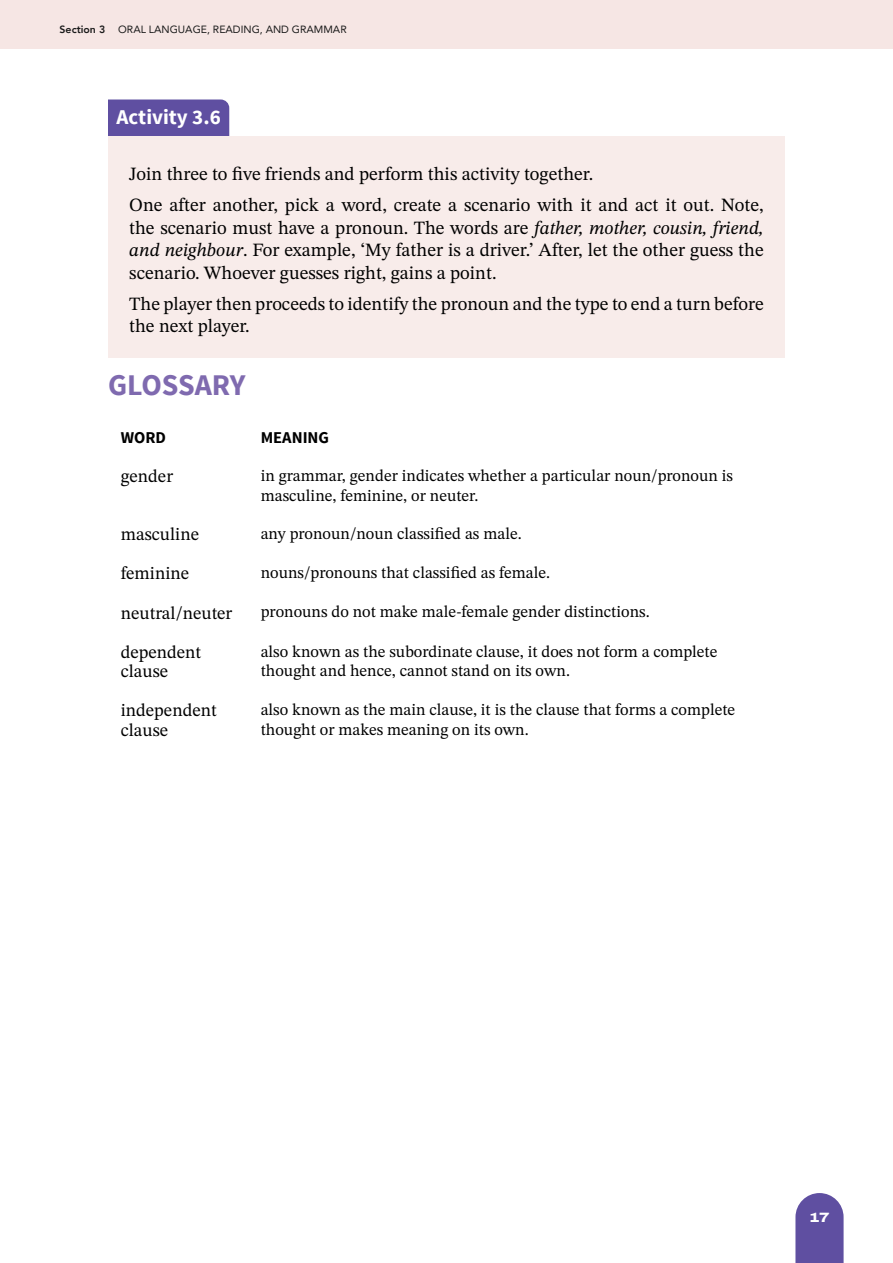
<style>
.page{position:relative;width:893px;height:1263px;background:#fff}
.page>*{position:absolute;margin:0;border:0;box-sizing:border-box;transform-origin:0 0}
.t1{font:700 30px "Source Sans Pro";color:#7f6aaf}
.t2{font:700 21px "Source Sans Pro";color:#fff}
.t3{font:18.75px/22.5px "STIX Two Text";color:#000}
.t4{font:18px/19.5px "STIX Two Text";color:#000}
.t5{font:16.5px/19.5px "STIX Two Text";color:#000}
.t6{font:700 16.5px "Source Sans Pro";color:#000}
.t7{font:800 13.5px "Archivo Expanded";color:#fff}
.t8{font:10.5px "Avenir";color:#1a1a1a}
.s1{font-weight:800}
.s2{font-style:italic}
</style>
<div class="page">
<div style="left:0;top:0;width:893px;height:49px;background:#f6e6e4"></div>
<svg style="left:795px;top:1193px;width:49px;height:70px;background:#6d5fa9"></svg>
<div style="left:108px;top:99px;width:121px;height:38px;background:#5f4fa1"></div>
<div style="left:108px;top:137px;width:677px;height:69px;background:#f8ecea"></div>
<div style="left:108px;top:168px;width:677px;height:136px;background:#f8ecea"></div>
<div style="left:108px;top:266px;width:677px;height:92px;background:#f8ecea"></div>
<p class="t8" style="left:60px;top:21px;width:289px"><span class="s1">Section 3</span> ORAL LANGUAGE, READING, AND GRAMMAR</p>
<p class="t2" style="left:117px;top:103px;width:106px">Activity 3.6</p>
<p class="t3" style="left:129px;top:158px;width:636px;line-height:31px">Join three to five friends and perform this activity together.<br>One after another, pick a word, create a scenario with it and act it out. Note,</p>
<p class="t3" style="left:129px;top:216px;width:636px;text-align:justify">the scenario must have a pronoun. The words are <span class="s2">father, mother, cousin, friend, and neighbour</span>. For example, ‘My father is a driver.’ After, let the other guess the scenario. Whoever guesses right, gains a point.</p>
<p class="t3" style="left:129px;top:292px;width:636px">The player then proceeds to identify the pronoun and the type to end a turn before the next player.</p>
<h1 class="t1" style="left:108px;top:366px;width:139px">GLOSSARY</h1>
<p class="t6" style="left:121px;top:427px;width:47px">WORD</p>
<p class="t6" style="left:261px;top:427px;width:70px">MEANING</p>
<p class="t4" style="left:121px;top:467px;width:54px">gender</p>
<p class="t5" style="left:261px;top:466px;width:474px">in grammar, gender indicates whether a particular noun/pronoun is masculine, feminine, or neuter.</p>
<p class="t4" style="left:121px;top:524px;width:80px">masculine</p>
<p class="t5" style="left:261px;top:524px;width:262px">any pronoun/noun classified as male.</p>
<p class="t4" style="left:121px;top:563px;width:70px">feminine</p>
<p class="t5" style="left:261px;top:563px;width:291px">nouns/pronouns that classified as female.</p>
<p class="t4" style="left:121px;top:603px;width:113px">neutral/neuter</p>
<p class="t5" style="left:261px;top:602px;width:390px">pronouns do not make male-female gender distinctions.</p>
<p class="t4" style="left:121px;top:642px;width:82px">dependent clause</p>
<p class="t5" style="left:261px;top:641px;width:458px">also known as the subordinate clause, it does not form a complete thought and hence, cannot stand on its own.</p>
<p class="t4" style="left:121px;top:701px;width:98px">independent clause</p>
<p class="t5" style="left:261px;top:700px;width:476px">also known as the main clause, it is the clause that forms a complete thought or makes meaning on its own.</p>
<p class="t7" style="left:810px;top:1207px;width:21px">17</p>
</div>
